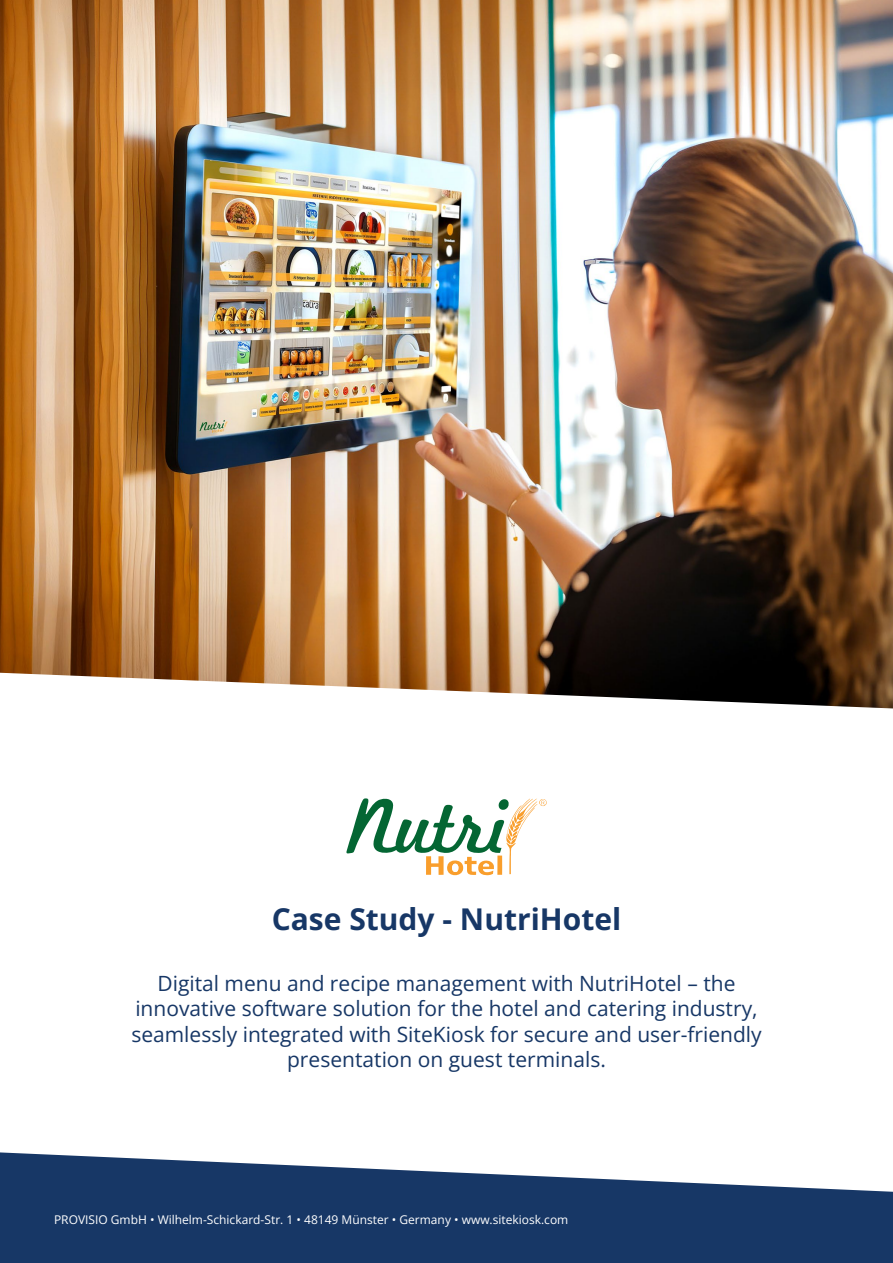
<style>
.page{position:relative;width:893px;height:1263px;background:#fff}
.page>*{position:absolute;margin:0;border:0;box-sizing:border-box;transform-origin:0 0}
.t1{font:700 30px "Open Sans";color:#173766}
.t2{font:21px/25.2px "Open Sans";color:#173766;text-align:center}
.t3{font:12px "Open Sans";color:#fff}
</style>
<div class="page">
<svg style="left:0;top:1152px;width:893px;height:111px;fill:#173766"></svg>
<img style="left:0;top:0;width:893px;height:673px">
<svg style="left:7px;top:673px;width:886px;height:132px"></svg>
<svg style="left:346px;top:798px;width:200px;height:78px"></svg>
<p class="t1" style="left:272px;top:898px;width:351px">Case Study - NutriHotel</p>
<p class="t2" style="left:131px;top:970px;width:632px">Digital menu and recipe management with NutriHotel – the innovative software solution for the hotel and catering industry, seamlessly integrated with SiteKiosk for secure and user-friendly presentation on guest terminals.</p>
<p class="t3" style="left:54px;top:1211px;width:516px">PROVISIO GmbH • Wilhelm-Schickard-Str. 1 • 48149 Münster • Germany • www.sitekiosk.com</p>
</div>
